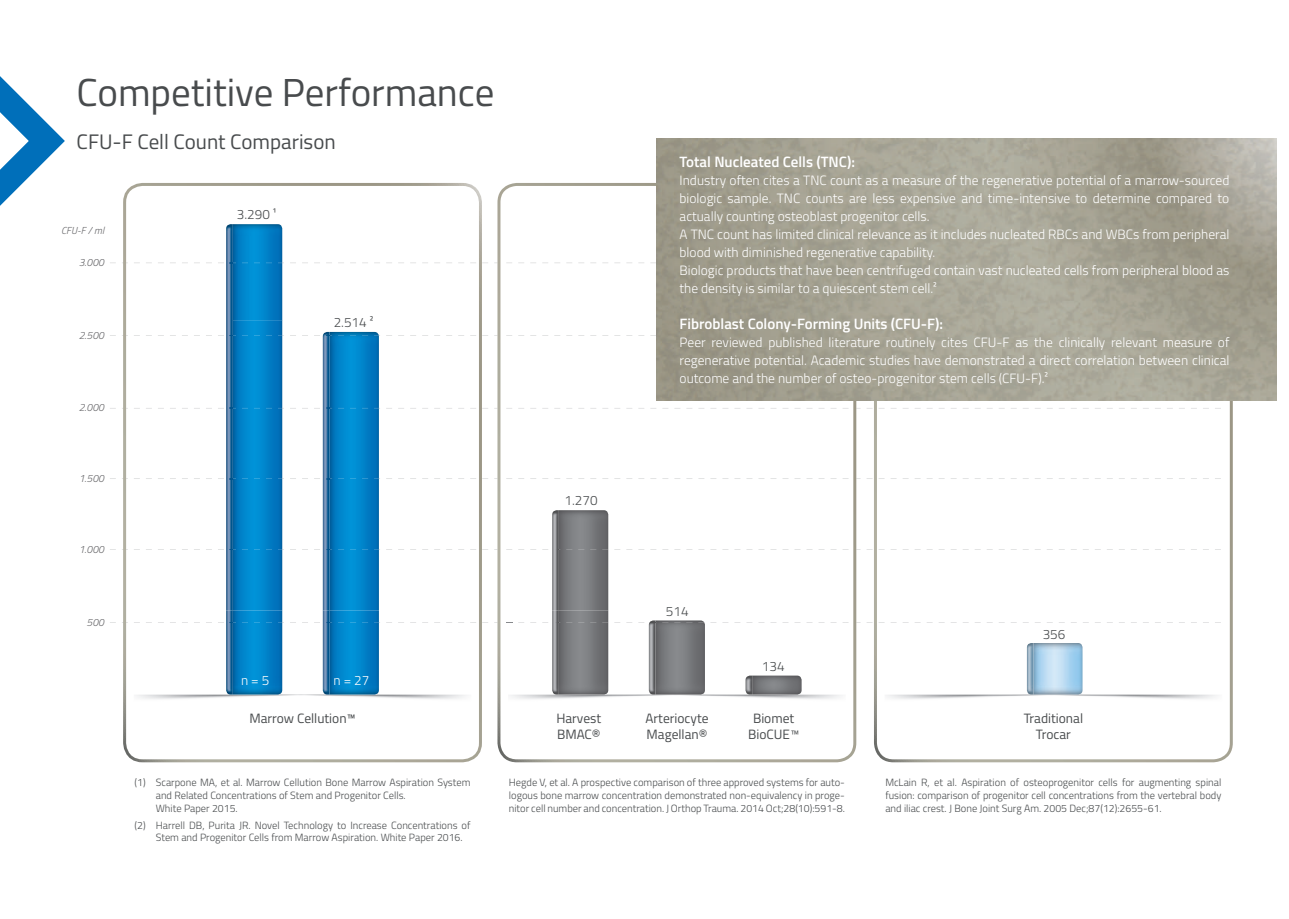
<style>
.page{position:relative;width:1289px;height:919px;background:#fff}
.page>*{position:absolute;margin:0;border:0;box-sizing:border-box;transform-origin:0 0}
.t1{font:39px "Titillium";color:#484b4d}
.t2{font:21px "Titillium";color:#484b4d}
.t3{font:600 15px "Titillium";color:#fff}
.t4{font:300 13.5px/18px "Titillium";color:#fff}
.t5{font:13.5px/16.2px "Titillium";color:#484b4d;text-align:center}
.t6{font:300 13.5px "Titillium";color:#484b4d}
.t7{font:300 10.5px/12.6px "Titillium";color:#484b4d}
.t8{font:italic 300 10.5px "Titillium";color:#67676a}
.t9{font:italic 300 10.2px "Titillium";color:#67676a}
.s1{font-weight:300}
</style>
<div class="page">
<img style="left:136px;top:610px;width:330px;height:89px">
<img style="left:134px;top:622px;width:337px;height:1px">
<img style="left:226px;top:224px;width:56px;height:470px">
<img style="left:233px;top:622px;width:49px;height:1px">
<img style="left:323px;top:332px;width:56px;height:362px">
<img style="left:329px;top:622px;width:50px;height:1px">
<svg style="left:110px;top:478px;width:763px;height:1px"></svg>
<svg style="left:110px;top:408px;width:763px;height:1px"></svg>
<svg style="left:110px;top:335px;width:387px;height:1px"></svg>
<div style="left:123px;top:183px;width:359px;height:579px;border:3px solid #fff;border-radius:18px"></div>
<svg style="left:110px;top:549px;width:763px;height:1px"></svg>
<svg style="left:497px;top:183px;width:359px;height:579px"></svg>
<svg style="left:874px;top:401px;width:358px;height:361px"></svg>
<img style="left:656px;top:139px;width:620px;height:261px">
<svg style="left:0;top:76px;width:274px;height:207px"></svg>
<h1 class="t1" style="left:77px;top:64px;width:419px">Competitive Performance</h1>
<h2 class="t2" style="left:77px;top:126px;width:261px">CFU-F Cell Count Comparison</h2>
<p class="t9" style="left:61px;top:223px;width:44px">CFU-F / ml</p>
<p class="t8" style="left:79px;top:255px;width:27px">3.000</p>
<p class="t8" style="left:79px;top:327px;width:27px">2.500</p>
<p class="t8" style="left:79px;top:400px;width:27px">2.000</p>
<p class="t6" style="left:237px;top:204px;width:41px">3.290 ¹</p>
<p class="t6" style="left:334px;top:312px;width:41px">2.514 ²</p>
<p class="t3" style="left:679px;top:150px;width:177px">Total Nucleated Cells (TNC):</p>
<p class="t4" style="left:679px;top:170px;width:551px">Industry often cites a TNC count as a measure of the regenerative potential of a marrow-sourced biologic sample. TNC counts are less expensive and time-intensive to determine compared to actually counting osteoblast progenitor cells.<br>A TNC count has limited clinical relevance as it includes nucleated RBCs and WBCs from peripheral blood with diminished regenerative capability.<br>Biologic products that have been centrifuged contain vast nucleated cells from peripheral blood as the density is similar to a quiescent stem cell.²</p>
<p class="t3" style="left:679px;top:312px;width:265px">Fibroblast Colony-Forming Units (CFU-F):</p>
<p class="t4" style="left:679px;top:332px;width:551px;text-align:justify">Peer reviewed published literature routinely cites CFU-F as the clinically relevant measure of regenerative potential. Academic studies have demonstrated a direct correlation between clinical outcome and the number of osteo-progenitor stem cells (CFU-F).²</p>
<p class="t8" style="left:79px;top:471px;width:27px">1.500</p>
<p class="t8" style="left:79px;top:541px;width:27px">1.000</p>
<p class="t8" style="left:86px;top:614px;width:19px">500</p>
<p class="t4" style="left:241px;top:670px;width:30px">n = 5</p>
<p class="t4" style="left:333px;top:670px;width:37px">n = 27</p>
<p class="t5" style="left:249px;top:709px;width:108px">Marrow Cellution™</p>
<p class="t7" style="left:156px;top:776px;width:316px;text-indent:-21px">(1) Scarpone MA, et al. Marrow Cellution Bone Marrow Aspiration System and Related Concentrations of Stem and Progenitor Cells.<br>White Paper 2015.</p>
<p class="t7" style="left:156px;top:818px;width:316px;text-indent:-21px">(2) Harrell DB, Purita JR. Novel Technology to Increase Concentrations of<br>Stem and Progenitor Cells from Marrow Aspiration. White Paper 2016.</p>
<p class="t6" style="left:564px;top:490px;width:35px">1.270</p>
<p class="t5" style="left:556px;top:709px;width:46px;text-align:left">Harvest<br>BMAC®</p>
<p class="t6" style="left:666px;top:601px;width:24px">514</p>
<p class="t5" style="left:645px;top:709px;width:64px;text-align:left">Arteriocyte<br>Magellan®</p>
<p class="t6" style="left:762px;top:656px;width:24px">134</p>
<p class="t5" style="left:748px;top:709px;width:53px">Biomet<br>BioCUE<span class="s1">™</span></p>
<p class="t7" style="left:509px;top:776px;width:337px;text-align:justify">Hegde V, et al. A prospective comparison of three approved systems for auto&shy;logous bone marrow concentration demonstrated non-equivalency in proge&shy;nitor cell number and concentration. J Orthop Trauma. 2014 Oct;28(10):591-8.</p>
<p class="t6" style="left:1042px;top:624px;width:24px">356</p>
<p class="t5" style="left:1023px;top:709px;width:61px">Traditional<br>Trocar</p>
<p class="t7" style="left:885px;top:776px;width:337px;text-align:justify">McLain R, et al. Aspiration of osteoprogenitor cells for augmenting spinal fusion: comparison of progenitor cell concentrations from the vertebral body and iliac crest. J Bone Joint Surg Am. 2005 Dec;87(12):2655-61.</p>
</div>
